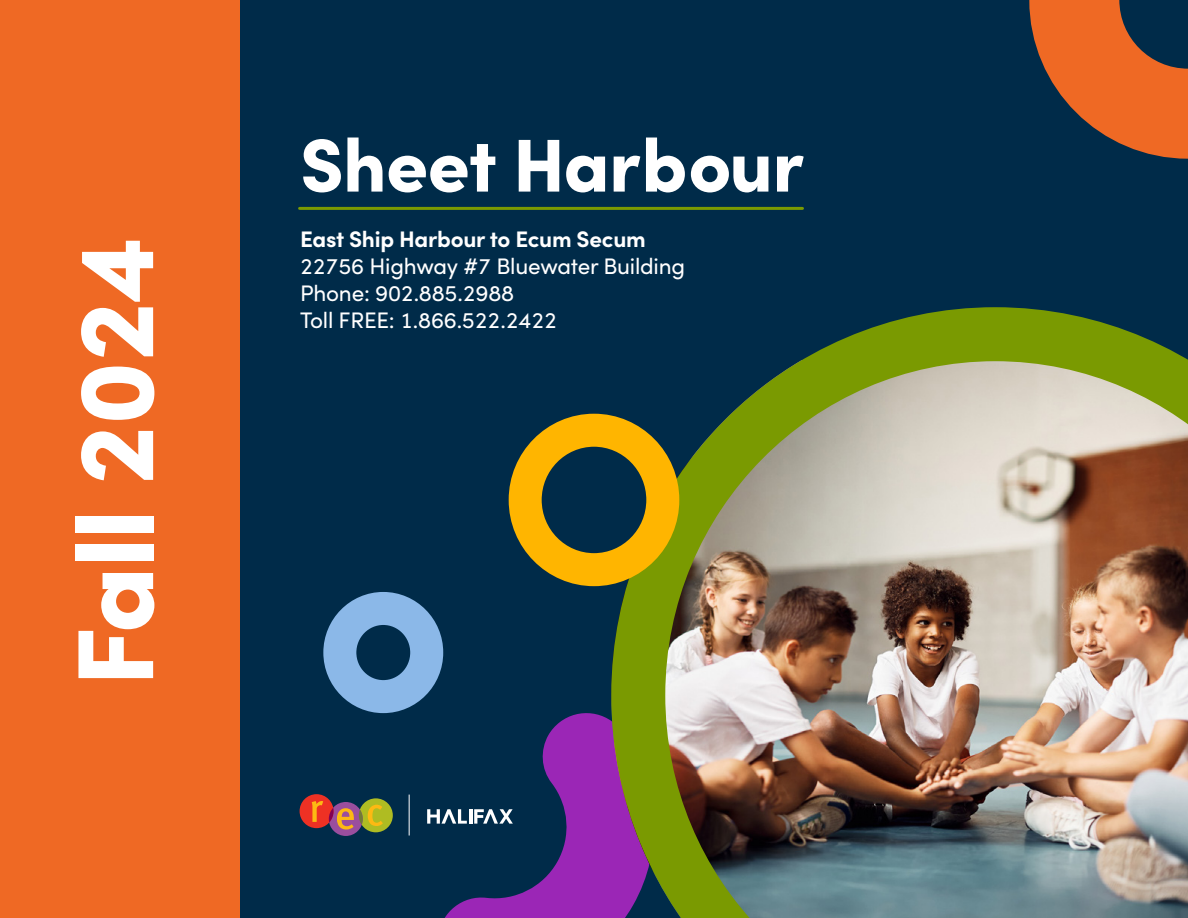
<style>
.page{position:relative;width:1188px;height:918px;background:#002b49}
.page>*{position:absolute;margin:0;border:0;box-sizing:border-box;transform-origin:0 0}
.t1{font:900 108.3px "Sofia Pro";letter-spacing:-.01em;color:#fff}
.t2{font:900 75px "Sofia Pro";letter-spacing:-.01em;color:#fff}
.t3{font:22.5px/27px "Sofia Pro";letter-spacing:-.01em;color:#fff}
.t4{font:700 22.5px "Sofia Pro";letter-spacing:-.01em;color:#fff}
</style>
<div class="page">
<svg style="left:444px;top:713px;width:167px;height:205px"></svg>
<img style="left:611px;top:307px;width:577px;height:611px">
<div style="left:323px;top:592px;width:120px;height:121px;border:33px solid #8bb8e8;border-radius:50%"></div>
<div style="left:509px;top:414px;width:170px;height:172px;border:33px solid #ffb500;border-radius:50%"></div>
<div style="left:359px;top:798px;width:34px;height:34px;background:#afbc22;border-radius:50%"></div>
<div style="left:329px;top:802px;width:34px;height:34px;background:#9a4e9e;border-radius:50%"></div>
<div style="left:300px;top:794px;width:34px;height:34px;background:#ee3124;border-radius:50%"></div>
<svg style="left:312px;top:801px;width:11px;height:21px"></svg>
<svg style="left:329px;top:805px;width:54px;height:25px"></svg>
<hr style="left:409px;top:795px;width:1px;height:41px;background:#fff">
<hr style="left:469px;top:809px;width:3px;height:15px;background:#fff">
<svg style="left:474px;top:809px;width:39px;height:15px"></svg>
<svg style="left:427px;top:809px;width:40px;height:15px"></svg>
<div style="left:0;top:0;width:240px;height:918px;background:#ef6924"></div>
<svg style="left:1029px;top:0;width:159px;height:159px"></svg>
<hr style="left:300px;top:207px;width:502px;height:3px;background:#7a9a01">
<h1 class="t1" style="left:30px;top:687px;width:450px;rotate:-90deg">Fall 2024</h1>
<h2 class="t2" style="left:300px;top:106px;width:505px">Sheet Harbour</h2>
<p class="t4" style="left:300px;top:222px;width:347px">East Ship Harbour to Ecum Secum</p>
<p class="t3" style="left:300px;top:252px;width:387px">22756 Highway #7 Bluewater Building<br>Phone: 902.885.2988<br>Toll FREE: 1.866.522.2422</p>
</div>
